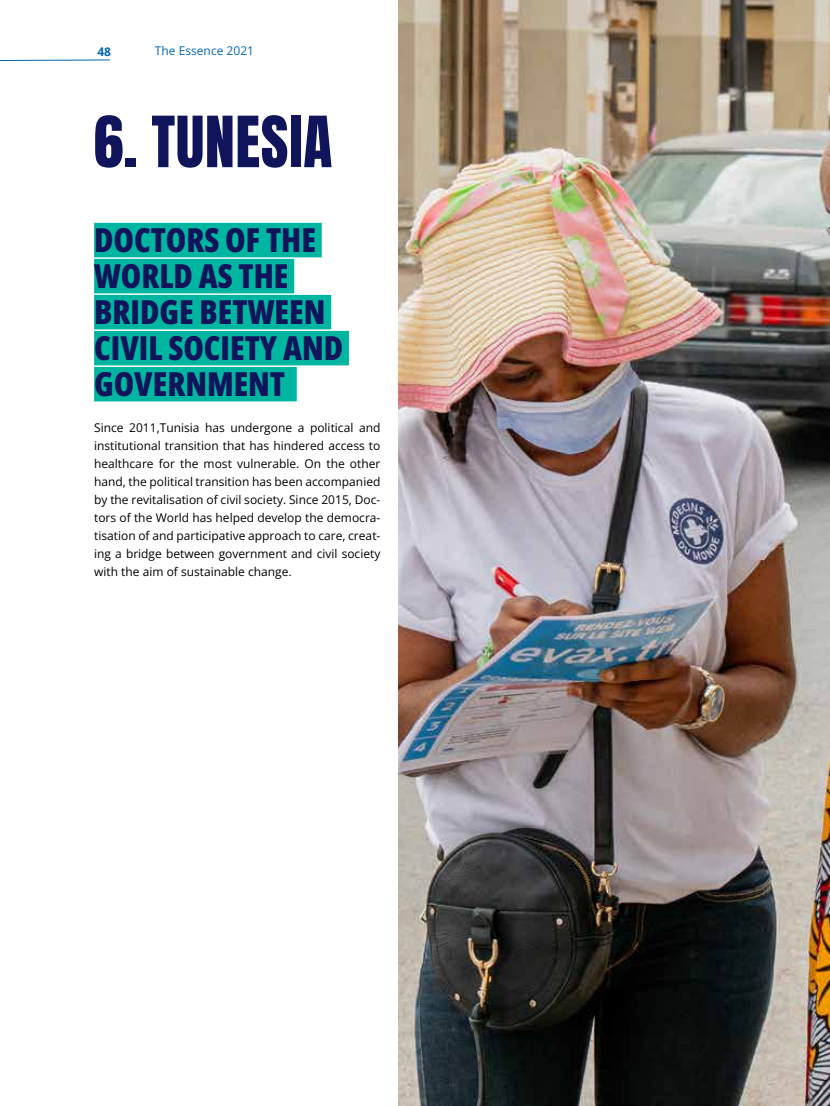
<style>
.page{position:relative;width:830px;height:1106px;background:#fff}
.page>*{position:absolute;margin:0;border:0;box-sizing:border-box;transform-origin:0 0}
.t1{font:60px "Anton";letter-spacing:.01em;color:#0f145b}
.t2{font:33px/36px "Open Sans";color:#0f145b}
.t3{font:12px/18px "Open Sans";color:#000;text-align:justify}
.t4{font:12px "Open Sans";color:#0066b3}
.t5{font:700 12px "Open Sans";color:#0066b3}
</style>
<div class="page">
<svg style="left:0;top:59px;width:110px;height:2px"></svg>
<div style="left:94px;top:223px;width:227px;height:34px;background:#00b6a0"></div>
<div style="left:94px;top:259px;width:200px;height:34px;background:#00b6a0"></div>
<div style="left:94px;top:295px;width:237px;height:34px;background:#00b6a0"></div>
<div style="left:94px;top:331px;width:255px;height:34px;background:#00b6a0"></div>
<div style="left:94px;top:367px;width:202px;height:34px;background:#00b6a0"></div>
<img style="left:398px;top:0;width:431px;height:1106px">
<p class="t5" style="left:97px;top:43px;width:15px">48</p>
<p class="t4" style="left:155px;top:43px;width:101px">The Essence 2021</p>
<h1 class="t1" style="left:94px;top:111px;width:240px">6. TUNESIA</h1>
<h2 class="t2" style="left:94px;top:221px;width:250px">DOCTORS OF THE<br>WORLD AS THE<br>BRIDGE BETWEEN<br>CIVIL SOCIETY AND<br>GOVERNMENT</h2>
<p class="t3" style="left:94px;top:418px;width:288px">Since 2011,Tunisia has undergone a political and institutional transition that has hindered access to healthcare for the most vulnerable. On the other hand, the political transition has been accompanied by the revitalisation of civil society. Since 2015, Doc&shy;tors of the World has helped develop the democra&shy;tisation of and participative approach to care, creat&shy;ing a bridge between government and civil society with the aim of sustainable change.</p>
</div>
